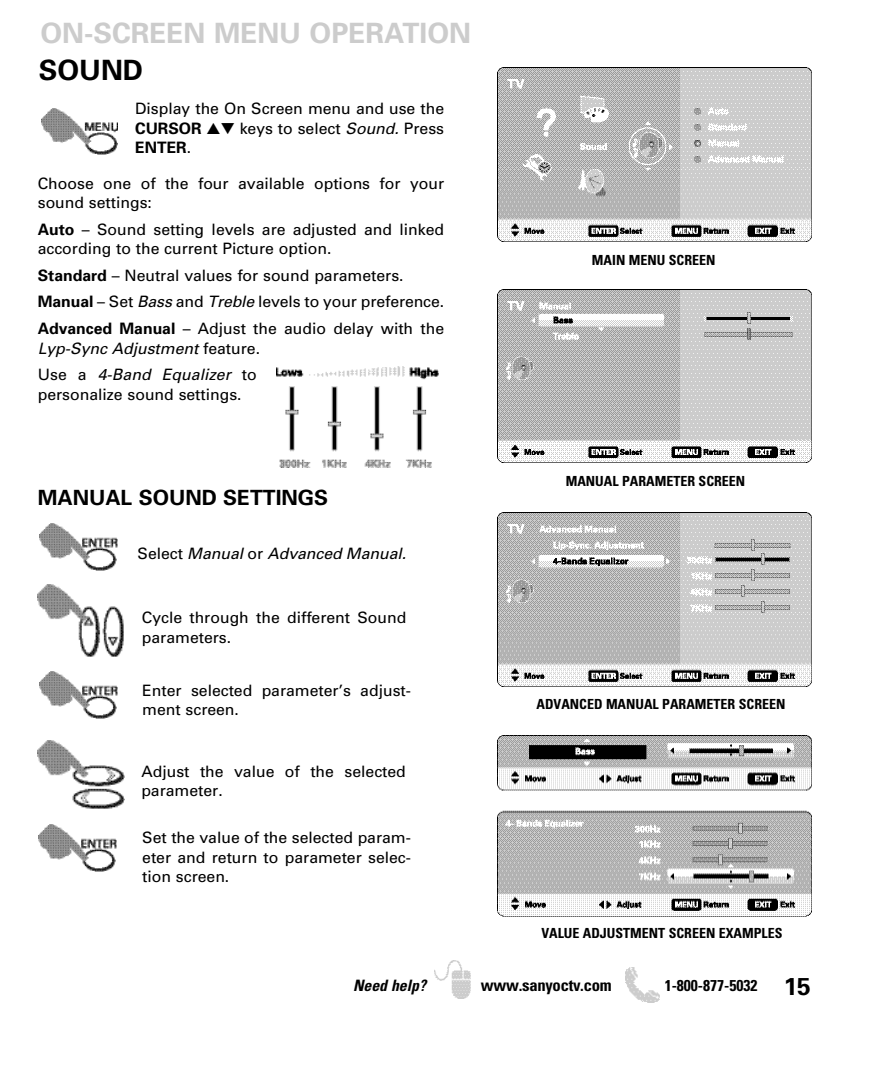
<style>
.page{position:relative;width:882px;height:1071px;background:#fff}
.page>*{position:absolute;margin:0;border:0;box-sizing:border-box;transform-origin:0 0}
.t1{font:700 28px "Univers";color:#ccc}
.t2{font:700 28px "Univers";color:#000}
.t3{font:700 21px "Univers";color:#000}
.t4{font:700 condensed 16.62px "Univers";letter-spacing:-.015em;color:#000}
.t5{font:15.75px/19.2px "Univers";color:#000}
.t6{font:italic 15.75px/26.8px "Univers";color:#000}
.t7{font:700 condensed 15.75px "Univers";color:#000}
.t8{font:italic 700 condensed 15.75px "Univers";color:#000}
.t9{font:700 condensed 14px "Univers";color:#000}
.s1{font-weight:700}
.s2{font-style:italic}
.s3{font-style:normal}
.s4{font-stretch:normal;font-size:24.5px}
</style>
<div class="page">
<img style="left:435px;top:961px;width:36px;height:38px">
<img style="left:625px;top:967px;width:35px;height:35px">
<svg style="left:501px;top:67px;width:308px;height:1px"></svg>
<img style="left:498px;top:68px;width:314px;height:102px">
<img style="left:498px;top:170px;width:314px;height:72px">
<img style="left:498px;top:289px;width:314px;height:102px">
<img style="left:498px;top:391px;width:314px;height:72px">
<svg style="left:501px;top:512px;width:308px;height:1px"></svg>
<img style="left:498px;top:513px;width:314px;height:102px">
<img style="left:498px;top:615px;width:314px;height:72px">
<img style="left:498px;top:736px;width:314px;height:103px">
<img style="left:498px;top:839px;width:314px;height:77px">
<img style="left:41px;top:108px;width:76px;height:46px">
<img style="left:276px;top:366px;width:162px;height:101px">
<img style="left:40px;top:524px;width:77px;height:47px">
<img style="left:38px;top:824px;width:78px;height:47px">
<img style="left:40px;top:672px;width:77px;height:47px">
<img style="left:38px;top:585px;width:86px;height:72px">
<img style="left:38px;top:740px;width:86px;height:69px">
<h1 class="t1" style="left:41px;top:23px;width:432px">ON-SCREEN MENU OPERATION</h1>
<h1 class="t2" style="left:39px;top:60px;width:106px">SOUND</h1>
<p class="t5" style="left:135px;top:101px;width:310px;text-align:justify">Display the On Screen menu and use the <span class="s1">CURSOR</span> ▲▼ keys to select <span class="s2">Sound.</span> Press <span class="s1">ENTER</span>.</p>
<p class="t5" style="left:38px;top:175px;width:408px">Choose one of the four available options for your sound settings:</p>
<p class="t5" style="left:38px;top:221px;width:408px"><span class="s1">Auto</span> – Sound setting levels are adjusted and linked according to the current Picture option.</p>
<p class="t5" style="left:38px;top:263px;width:408px;line-height:26.8px"><span class="s1">Standard</span> – Neutral values for sound parameters.<br><span class="s1">Manual</span> – Set <span class="s2">Bass</span> and <span class="s2">Treble</span> levels to your preference.<br><span class="s1">Advanced Manual</span> – Adjust the audio delay with the</p>
<p class="t6" style="left:38px;top:336px;width:224px">Lyp-Sync Adjustment <span class="s3">feature.<br>Use a</span> 4-Band Equalizer <span class="s3">to</span></p>
<p class="t5" style="left:38px;top:386px;width:205px">personalize sound settings.</p>
<h2 class="t3" style="left:38px;top:490px;width:292px">MANUAL SOUND SETTINGS</h2>
<p class="t6" style="left:138px;top:541px;width:270px"><span class="s3">Select</span> Manual <span class="s3">or</span> Advanced Manual.</p>
<p class="t5" style="left:142px;top:609px;width:266px">Cycle through the different Sound parameters.</p>
<p class="t5" style="left:142px;top:682px;width:270px">Enter selected parameter’s adjust&shy;ment screen.</p>
<p class="t5" style="left:141px;top:763px;width:266px">Adjust the value of the selected parameter.</p>
<p class="t5" style="left:142px;top:830px;width:270px;text-align:justify">Set the value of the selected param&shy;eter and return to parameter selec&shy;tion screen.</p>
<p class="t9" style="left:592px;top:254px;width:125px">MAIN MENU SCREEN</p>
<p class="t9" style="left:566px;top:476px;width:181px">MANUAL PARAMETER SCREEN</p>
<p class="t9" style="left:536px;top:699px;width:251px">ADVANCED MANUAL PARAMETER SCREEN</p>
<p class="t9" style="left:541px;top:928px;width:243px">VALUE ADJUSTMENT SCREEN EXAMPLES</p>
<p class="t8" style="left:353px;top:980px;width:74px">Need help?</p>
<p class="t4" style="left:481px;top:979px;width:133px">www.sanyoctv.com</p>
<p class="t7" style="left:665px;top:980px;width:147px">1-800-877-5032 <span class="s4">15</span></p>
</div>
